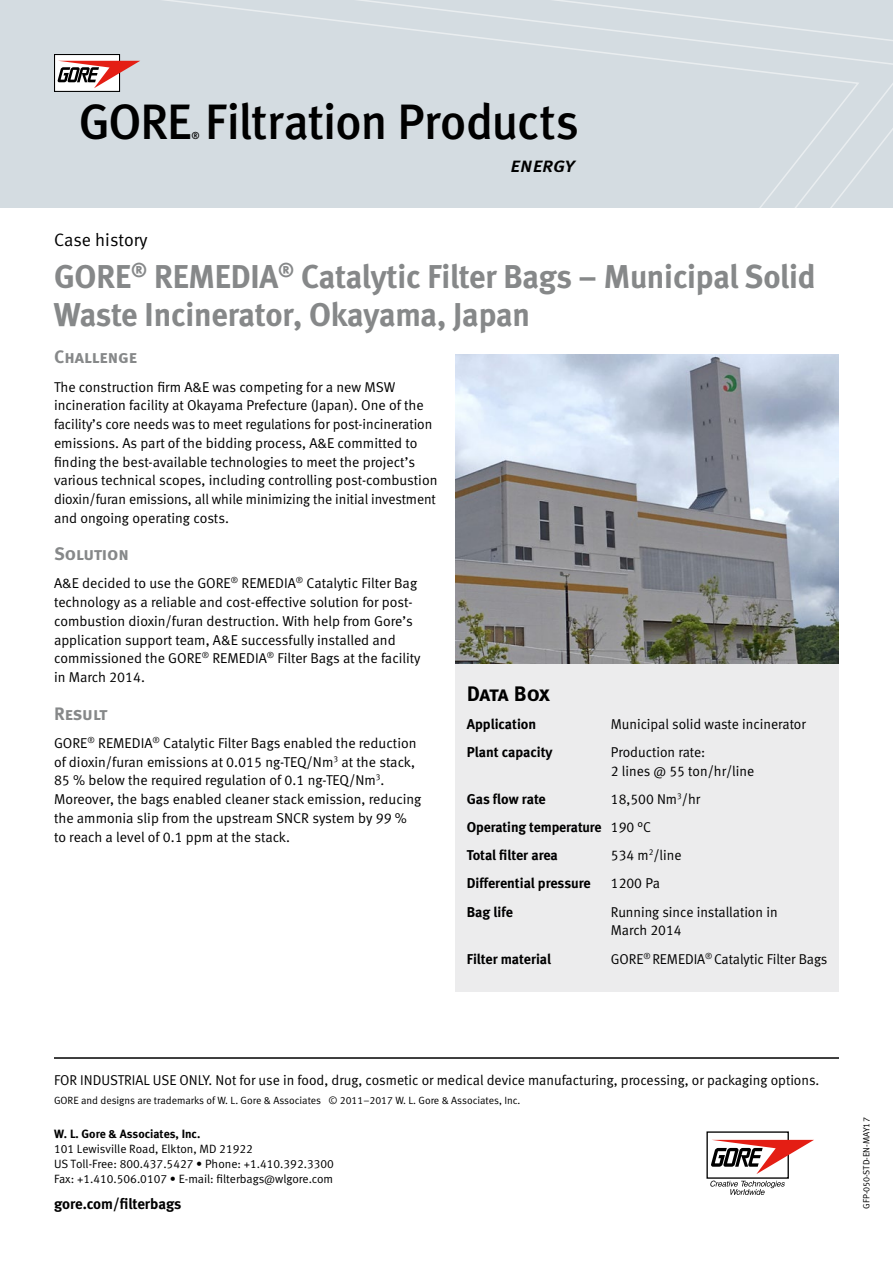
<style>
.page{position:relative;width:893px;height:1263px;background:#fff}
.page>*{position:absolute;margin:0;border:0;box-sizing:border-box;transform-origin:0 0}
.t1{font:49.8px "Meta Medium LF";letter-spacing:-.02em;color:#000}
.t2{font:33px/37.5px "Meta Bold LF";letter-spacing:-.005em;color:#868889}
.t3{font:21px "Meta Bold LF Caps";letter-spacing:-.03em;color:#000}
.t4{font:21px "Meta Medium LF Italic Caps";letter-spacing:-.005em;color:#000}
.t5{font:18px "Meta Bold LF Caps";letter-spacing:-.005em;color:#868889}
.t6{font:18px "Meta Normal LF";color:#000}
.t7{font:15px "Meta Bold LF";letter-spacing:-.005em;color:#000}
.t8{font:14.25px/18.8px "Meta Normal LF";color:#000}
.t9{font:14.25px/28px "Meta Bold LF";letter-spacing:-.005em;color:#000}
.t10{font:12px/15px "Meta Normal LF";color:#000}
.t11{font:12px "Meta Bold LF";color:#000}
.t12{font:10.5px "Meta Normal LF";color:#000}
.t13{font:9.9px "Meta Medium LF";color:#000}
.t14{font:9px "Meta Normal LF";color:#000}
.s1{font-family:"Meta Normal LF"}
</style>
<div class="page">
<img style="left:455px;top:354px;width:384px;height:309px">
<div style="left:455px;top:664px;width:384px;height:328px;background:#ececed"></div>
<div style="left:0;top:0;width:893px;height:207px;background:#d4dce1"></div>
<svg style="left:120px;top:0;width:773px;height:207px"></svg>
<hr style="left:54px;top:1057px;width:785px;height:2px;background:#000">
<svg style="left:710px;top:1180px;width:75px;height:15px"></svg>
<svg style="left:711px;top:1140px;width:103px;height:34px"></svg>
<div style="left:55px;top:55px;width:65px;height:36px;background:#fff"></div>
<div style="left:54px;top:54px;width:66px;height:38px;border:1px solid #000"></div>
<svg style="left:57px;top:61px;width:83px;height:27px"></svg>
<h1 class="t1" style="left:79px;top:93px;width:502px">GORE Filtration Products</h1>
<p class="t13" style="left:192px;top:129px;width:10px">®</p>
<p class="t6" style="left:54px;top:230px;width:95px">Case history</p>
<h3 class="t4" style="left:510px;top:153px;width:66px">energy</h3>
<h2 class="t2" style="left:54px;top:258px;width:763px">GORE<sup>®</sup> REMEDIA<sup>®</sup> Catalytic Filter Bags – Municipal Solid<br>Waste Incinerator, Okayama, Japan</h2>
<p class="t5" style="left:54px;top:346px;width:85px">Challenge</p>
<p class="t8" style="left:54px;top:377px;width:385px">The construction firm A&amp;E was competing for a new MSW incineration facility at Okayama Prefecture (Japan). One of the facility’s core needs was to meet regulations for post-incineration emissions. As part of the bidding process, A&amp;E committed to finding the best-available technologies to meet the project’s various technical scopes, including controlling post-combustion dioxin/furan emissions, all while minimizing the initial investment and ongoing operating costs.</p>
<p class="t5" style="left:54px;top:543px;width:76px">Solution</p>
<p class="t8" style="left:54px;top:574px;width:368px">A&amp;E decided to use the GORE<sup>®</sup> REMEDIA<sup>®</sup> Catalytic Filter Bag technology as a reliable and cost-effective solution for post&shy;combustion dioxin/furan destruction. With help from Gore’s application support team, A&amp;E successfully installed and commissioned the GORE<sup>®</sup> REMEDIA<sup>®</sup> Filter Bags at the facility in March 2014.</p>
<p class="t5" style="left:54px;top:703px;width:55px">Result</p>
<p class="t8" style="left:54px;top:733px;width:369px">GORE<sup>®</sup> REMEDIA<sup>®</sup> Catalytic Filter Bags enabled the reduction of dioxin/furan emissions at 0.015 ng-TEQ/Nm<sup>3</sup> at the stack, 85 % below the required regulation of 0.1 ng-TEQ/Nm<sup>3</sup>.<br>Moreover, the bags enabled cleaner stack emission, reducing the ammonia slip from the upstream SNCR system by 99 % to reach a level of 0.1 ppm at the stack.</p>
<h3 class="t3" style="left:467px;top:681px;width:85px">Data Box</h3>
<p class="t9" style="left:467px;top:710px;width:71px">Application</p>
<p class="t8" style="left:611px;top:715px;width:196px">Municipal solid waste incinerator</p>
<p class="t9" style="left:467px;top:738px;width:87px">Plant capacity</p>
<p class="t8" style="left:611px;top:743px;width:145px">Production rate:<br>2 lines @ 55 ton/hr/line</p>
<p class="t9" style="left:467px;top:785px;width:80px">Gas flow rate</p>
<p class="t8" style="left:611px;top:790px;width:91px">18,500 Nm<sup>3</sup>/hr</p>
<p class="t9" style="left:467px;top:813px;width:186px">Operating temperature <span class="s1">190 °C<br></span>Total filter area</p>
<p class="t8" style="left:611px;top:846px;width:72px">534 m<sup>2</sup>/line</p>
<p class="t9" style="left:467px;top:869px;width:125px">Differential pressure</p>
<p class="t8" style="left:611px;top:874px;width:51px">1200 Pa</p>
<p class="t9" style="left:467px;top:897px;width:48px">Bag life</p>
<p class="t8" style="left:611px;top:902px;width:168px">Running since installation in<br>March 2014</p>
<p class="t9" style="left:467px;top:944px;width:86px">Filter material</p>
<p class="t8" style="left:611px;top:949px;width:218px">GORE<sup>®</sup> REMEDIA<sup>®</sup> Catalytic Filter Bags</p>
<p class="t8" style="left:54px;top:1071px;width:767px">FOR INDUSTRIAL USE ONLY. Not for use in food, drug, cosmetic or medical device manufacturing, processing, or packaging options.</p>
<p class="t12" style="left:54px;top:1094px;width:468px">GORE and designs are trademarks of W. L. Gore &amp; Associates © 2011–2017 W. L. Gore &amp; Associates, Inc.</p>
<p class="t11" style="left:54px;top:1127px;width:148px">W. L. Gore &amp; Associates, Inc.</p>
<p class="t10" style="left:54px;top:1141px;width:281px">101 Lewisville Road, Elkton, MD 21922<br>US Toll-Free: 800.437.5427 • Phone: +1.410.392.3300<br>Fax: +1.410.506.0107 • E-mail: filterbags@wlgore.com</p>
<p class="t7" style="left:54px;top:1194px;width:129px">gore.com/filterbags</p>
<p class="t14" style="left:861px;top:1209px;width:93px;rotate:-90deg">GFP-050-STD-EN-MAY17</p>
</div>
